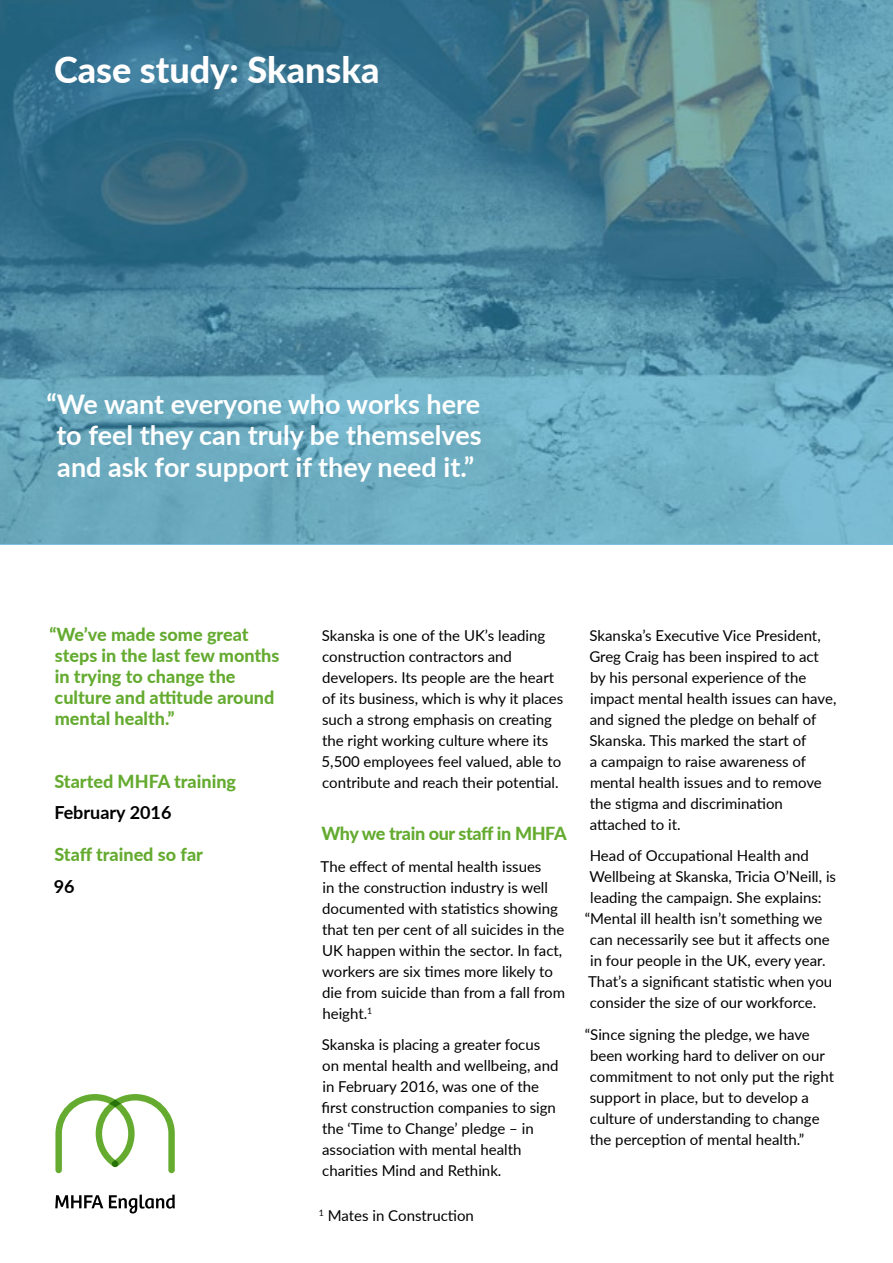
<style>
.page{position:relative;width:893px;height:1263px;background:#fff}
.page>*{position:absolute;margin:0;border:0;box-sizing:border-box;transform-origin:0 0}
.t1{font:800 36px "Lato";color:#fff}
.t2{font:700 27px/31.5px "Lato";color:#fff;text-align:center}
.t3{font:800 18px/21px "Lato";color:#64ab30}
.t4{font:800 18px "Lato";letter-spacing:-.02em;color:#64ab30}
.t5{font:700 18px "Lato";color:#000}
.t6{font:15px/21px "Lato";color:#000}
</style>
<div class="page">
<svg style="left:0;top:0;width:893px;height:545px;background:#538ea4"></svg>
<svg style="left:55px;top:1094px;width:120px;height:79px"></svg>
<svg style="left:55px;top:1195px;width:48px;height:13px"></svg>
<svg style="left:109px;top:1195px;width:66px;height:18px"></svg>
<h1 class="t1" style="left:54px;top:43px;width:327px">Case study: Skanska</h1>
<h2 class="t2" style="left:46px;top:387px;width:437px">“We want everyone who works here to feel they can truly be themselves and ask for support if they need it.”</h2>
<p class="t3" style="left:49px;top:623px;width:232px">“We’ve made some great steps in the last few months in trying to change the culture and attitude around mental health.”</p>
<p class="t3" style="left:54px;top:770px;width:183px">Started MHFA training</p>
<p class="t5" style="left:54px;top:799px;width:119px">February 2016</p>
<p class="t3" style="left:54px;top:843px;width:150px">Staff trained so far</p>
<p class="t5" style="left:54px;top:873px;width:22px">96</p>
<p class="t6" style="left:322px;top:624px;width:243px">Skanska is one of the UK’s leading construction contractors and developers. Its people are the heart of its business, which is why it places such a strong emphasis on creating the right working culture where its 5,500 employees feel valued, able to contribute and reach their potential.</p>
<p class="t4" style="left:321px;top:820px;width:247px">Why we train our staff in MHFA</p>
<p class="t6" style="left:321px;top:855px;width:246px">The effect of mental health issues<br>in the construction industry is well documented with statistics showing that ten per cent of all suicides in the<br>UK happen within the sector. In fact, workers are six times more likely to die from suicide than from a fall from height.<sup>1</sup></p>
<p class="t6" style="left:322px;top:1033px;width:238px">Skanska is placing a greater focus on mental health and wellbeing, and in February 2016, was one of the first construction companies to sign the ‘Time to Change’ pledge – in association with mental health charities Mind and Rethink.</p>
<p class="t6" style="left:319px;top:1204px;width:157px"><sup>1</sup> Mates in Construction</p>
<p class="t6" style="left:589px;top:624px;width:249px">Skanska’s Executive Vice President,<br>Greg Craig has been inspired to act by his personal experience of the impact mental health issues can have, and signed the pledge on behalf of<br>Skanska. This marked the start of<br>a campaign to raise awareness of mental health issues and to remove the stigma and discrimination attached to it.</p>
<p class="t6" style="left:590px;top:844px;width:221px">Head of Occupational Health and</p>
<p class="t6" style="left:589px;top:865px;width:248px">Wellbeing at Skanska, Tricia O’Neill, is</p>
<p class="t6" style="left:590px;top:886px;width:233px">leading the campaign. She explains:</p>
<p class="t6" style="left:585px;top:907px;width:239px">“Mental ill health isn’t something we</p>
<p class="t6" style="left:590px;top:928px;width:241px">can necessarily see but it affects one</p>
<p class="t6" style="left:590px;top:949px;width:237px">in four people in the UK, every year.</p>
<p class="t6" style="left:588px;top:970px;width:246px">That’s a significant statistic when you</p>
<p class="t6" style="left:590px;top:991px;width:228px">consider the size of our workforce.</p>
<p class="t6" style="left:590px;top:1023px;width:246px;text-indent:-5px">“Since signing the pledge, we have been working hard to deliver on our commitment to not only put the right support in place, but to develop a culture of understanding to change the perception of mental health.”</p>
</div>
